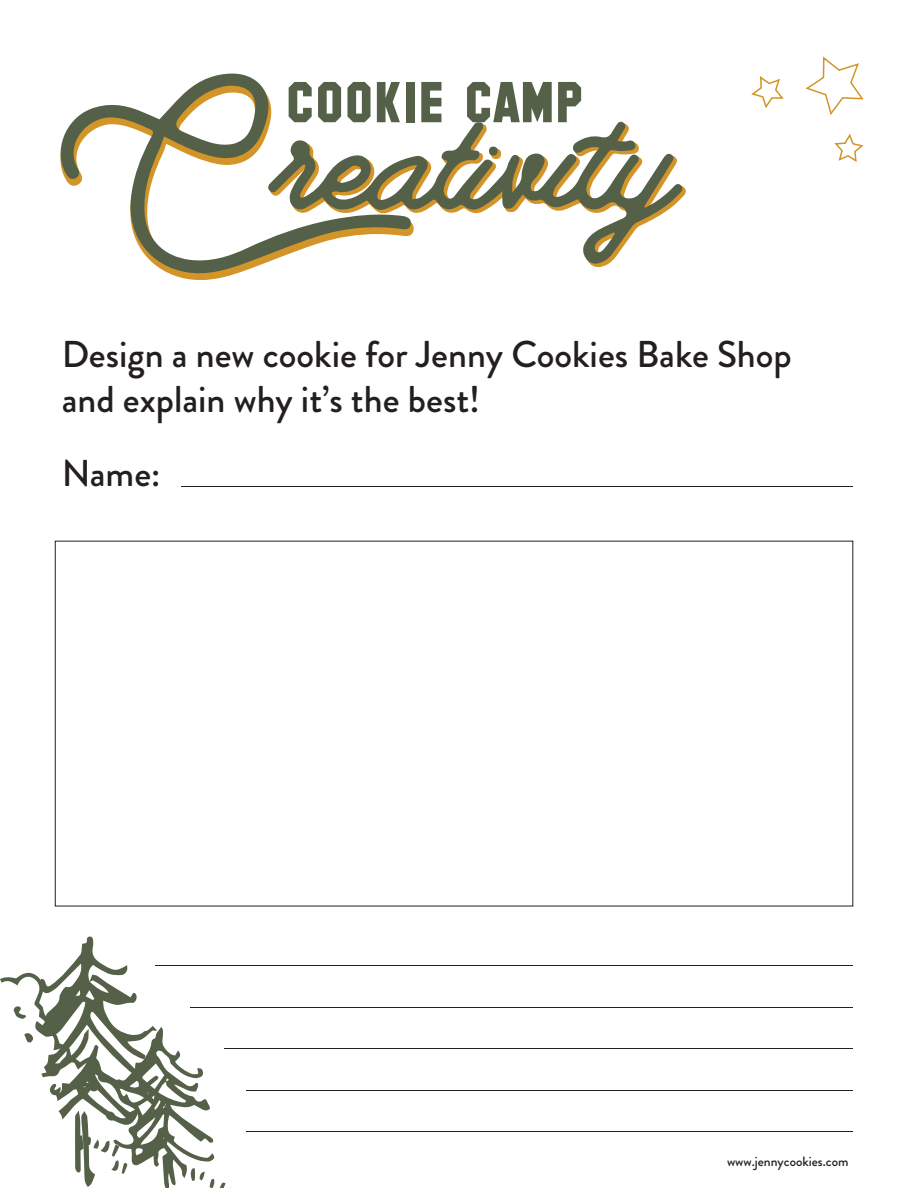
<style>
.page{position:relative;width:918px;height:1188px;background:#fff}
.page>*{position:absolute;margin:0;border:0;box-sizing:border-box;transform-origin:0 0}
.t1{font:63.9px "SF Collegiate Solid";color:#546148}
.t2{font:500 37.35px/44.8px "Brandon Grotesque";color:#231f20}
.t3{font:500 13.5px "Brandon Grotesque";color:#231f20}
</style>
<div class="page">
<svg style="left:0;top:977px;width:215px;height:211px"></svg>
<svg style="left:14px;top:936px;width:143px;height:251px"></svg>
<svg style="left:190px;top:1168px;width:41px;height:20px"></svg>
<svg style="left:60px;top:73px;width:212px;height:203px"></svg>
<hr style="left:181px;top:486px;width:672px;height:1px;background:#231f20">
<hr style="left:155px;top:965px;width:698px;height:1px;background:#231f20">
<hr style="left:191px;top:1007px;width:662px;height:1px;background:#231f20">
<hr style="left:224px;top:1048px;width:629px;height:1px;background:#231f20">
<hr style="left:246px;top:1090px;width:607px;height:1px;background:#231f20">
<hr style="left:246px;top:1132px;width:607px;height:1px;background:#231f20">
<svg style="left:834px;top:133px;width:30px;height:29px"></svg>
<svg style="left:805px;top:56px;width:59px;height:59px"></svg>
<svg style="left:751px;top:76px;width:33px;height:32px"></svg>
<svg style="left:267px;top:121px;width:416px;height:144px"></svg>
<div style="left:489px;top:147px;width:9px;height:9px;background:#546148;border-radius:50%"></div>
<h1 class="t1" style="left:285px;top:75px;width:299px">COOKIE CAMP</h1>
<p class="t2" style="left:62px;top:332px;width:732px">Design a new cookie for Jenny Cookies Bake Shop and explain why it’s the best!</p>
<p class="t2" style="left:62px;top:451px;width:100px">Name:</p>
<p class="t3" style="left:727px;top:1152px;width:123px">www.jennycookies.com</p>
</div>
